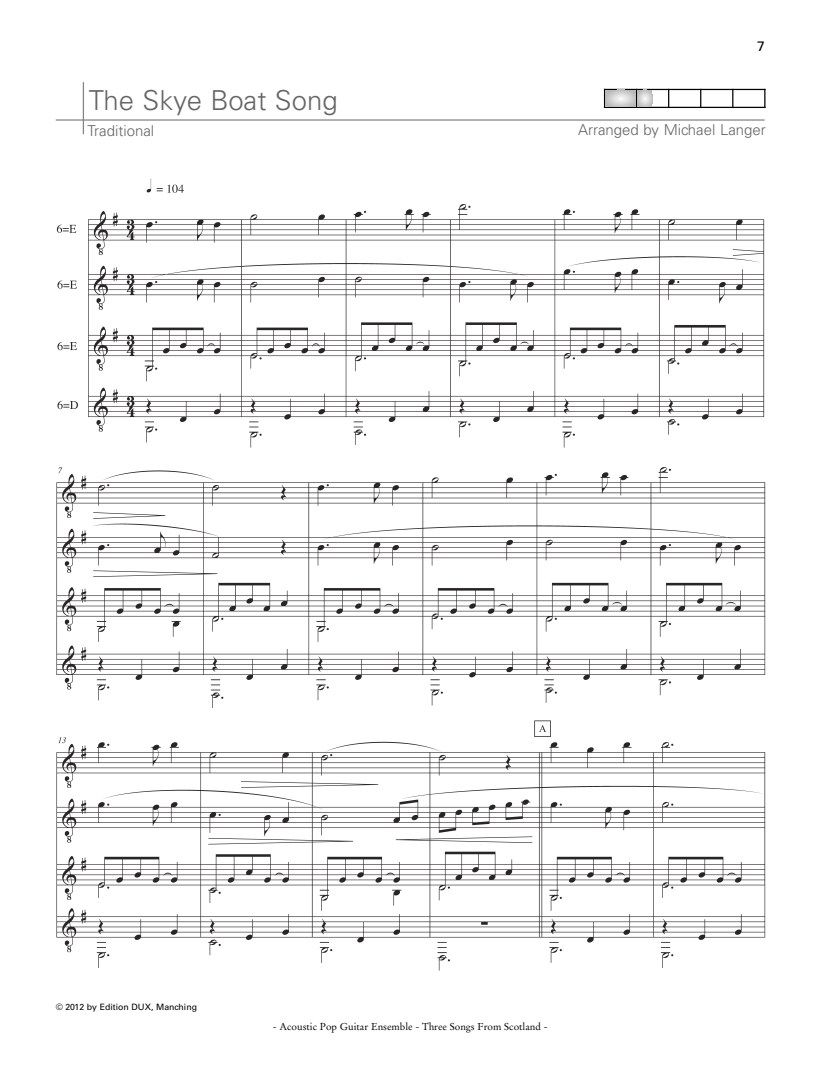
<style>
.page{position:relative;width:818px;height:1080px;background:#fff}
.page>*{position:absolute;margin:0;border:0;box-sizing:border-box;transform-origin:0 0}
.t1{font:300 27.5px "Univers";color:#656565}
.t2{font:300 15px "Univers";color:#656565}
.t3{font:13.75px "Univers";color:#000}
.t4{font:10px "Stempel Garamond";color:#000}
.t5{font:8.75px "Univers";color:#000}
</style>
<div class="page">
<img style="left:56px;top:178px;width:710px;height:793px">
<svg style="left:604px;top:90px;width:1px;height:17px"></svg>
<svg style="left:636px;top:90px;width:1px;height:17px"></svg>
<svg style="left:668px;top:90px;width:1px;height:17px"></svg>
<svg style="left:700px;top:90px;width:1px;height:17px"></svg>
<svg style="left:732px;top:90px;width:1px;height:17px"></svg>
<svg style="left:764px;top:90px;width:1px;height:17px"></svg>
<hr style="left:604px;top:89px;width:161px;height:1px;background:#000">
<hr style="left:604px;top:107px;width:161px;height:1px;background:#000">
<svg style="left:605px;top:90px;width:31px;height:17px"></svg>
<svg style="left:637px;top:90px;width:15px;height:17px"></svg>
<hr style="left:56px;top:119px;width:708px;height:2px;background:#838383">
<hr style="left:83px;top:82px;width:1px;height:52px;background:#838383">
<p class="t3" style="left:757px;top:42px;width:9px">7</p>
<p class="t1" style="left:89px;top:90px;width:250px">The Skye Boat Song</p>
<p class="t2" style="left:88px;top:124px;width:68px">Traditional</p>
<p class="t2" style="left:578px;top:124px;width:189px">Arranged by Michael Langer</p>
<p class="t5" style="left:56px;top:1004px;width:143px">© 2012 by Edition DUX, Manching</p>
<p class="t4" style="left:273px;top:1021px;width:276px">- Acoustic Pop Guitar Ensemble - Three Songs From Scotland -</p>
</div>
